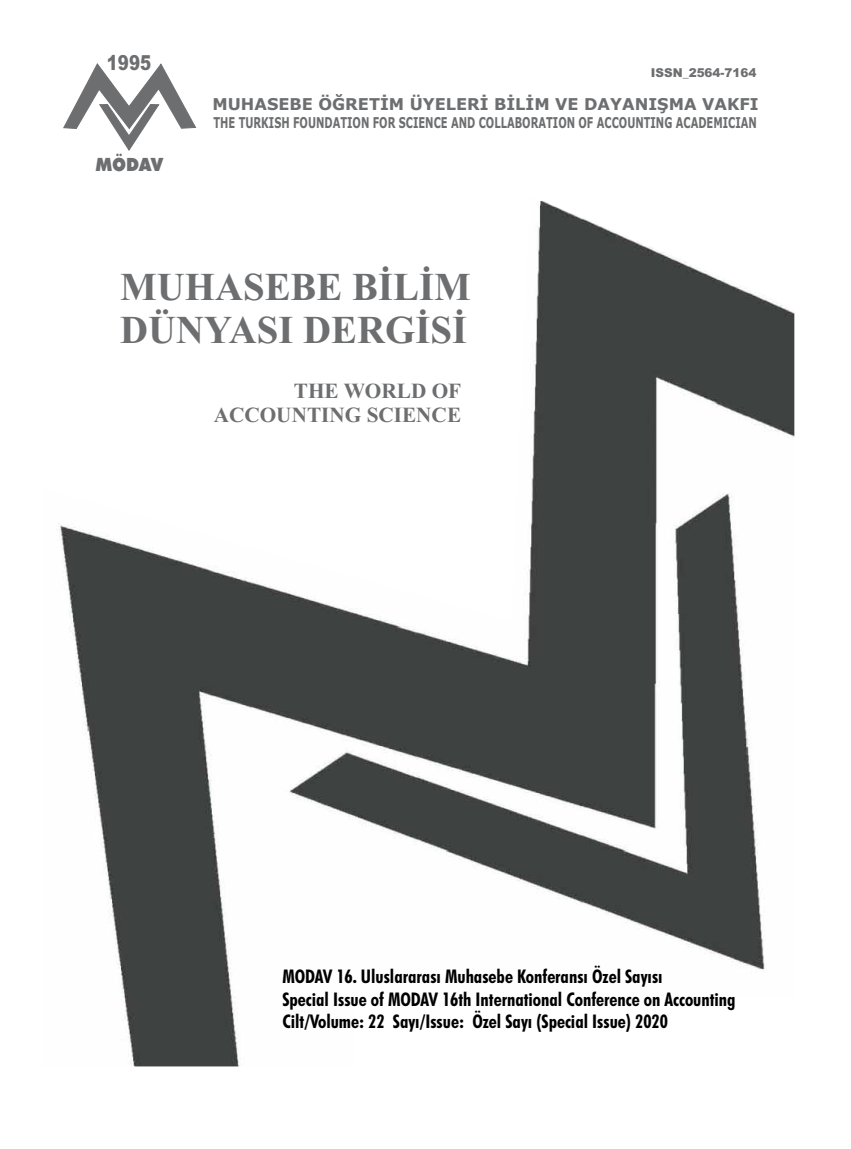
<style>
.page{position:relative;width:851px;height:1149px;background:#fff}
.page>*{position:absolute;margin:0;border:0;box-sizing:border-box;transform-origin:0 0}
.t1{font:700 39.3px/43.5px "Times New Roman";color:#6d6e70}
.t2{font:700 21.6px/23.9px "Times New Roman";color:#6d6e70;text-align:right}
.t3{font:900 20.7px "Arial";color:#6d6e70;scale:.8 1}
.t4{font:700 condensed 18.9px/22.6px "Futura BT";color:#000}
.t5{font:900 18.3px "Futura BT";letter-spacing:-.01em;color:#6d6e70;scale:.91 1}
.t6{font:700 16.35px "Verdana";color:#6d6e70}
.t7{font:700 15px "Verdana";color:#6d6e70;scale:.66 1}
.t8{font:900 12.15px "Arial";color:#6d6e70}
</style>
<div class="page">
<img style="left:56px;top:201px;width:738px;height:865px">
<div style="left:353px;top:996px;width:441px;height:70px;background:#fff"></div>
<svg style="left:63px;top:63px;width:134px;height:88px"></svg>
<p class="t3" style="left:107px;top:48px;width:57px">1995</p>
<p class="t5" style="left:96px;top:153px;width:75px">MÖDAV</p>
<p class="t8" style="left:650px;top:63px;width:107px">ISSN_2564-7164</p>
<p class="t6" style="left:212px;top:93px;width:547px">MUHASEBE ÖĞRETİM ÜYELERİ BİLİM VE DAYANIŞMA VAKFI</p>
<p class="t7" style="left:213px;top:112px;width:824px">THE TURKISH FOUNDATION FOR SCIENCE AND COLLABORATION OF ACCOUNTING ACADEMICIAN</p>
<h1 class="t1" style="left:120px;top:264px;width:352px">MUHASEBE BİLİM<br>DÜNYASI DERGİSİ</h1>
<p class="t2" style="left:214px;top:378px;width:249px">THE WORLD OF<br>ACCOUNTING SCIENCE</p>
<p class="t4" style="left:282px;top:964px;width:455px">MODAV 16. Uluslararası Muhasebe Konferansı Özel Sayısı<br>Special Issue of MODAV 16th International Conference on Accounting<br>Cilt/Volume: 22 Sayı/Issue: Özel Sayı (Special Issue) 2020</p>
</div>
